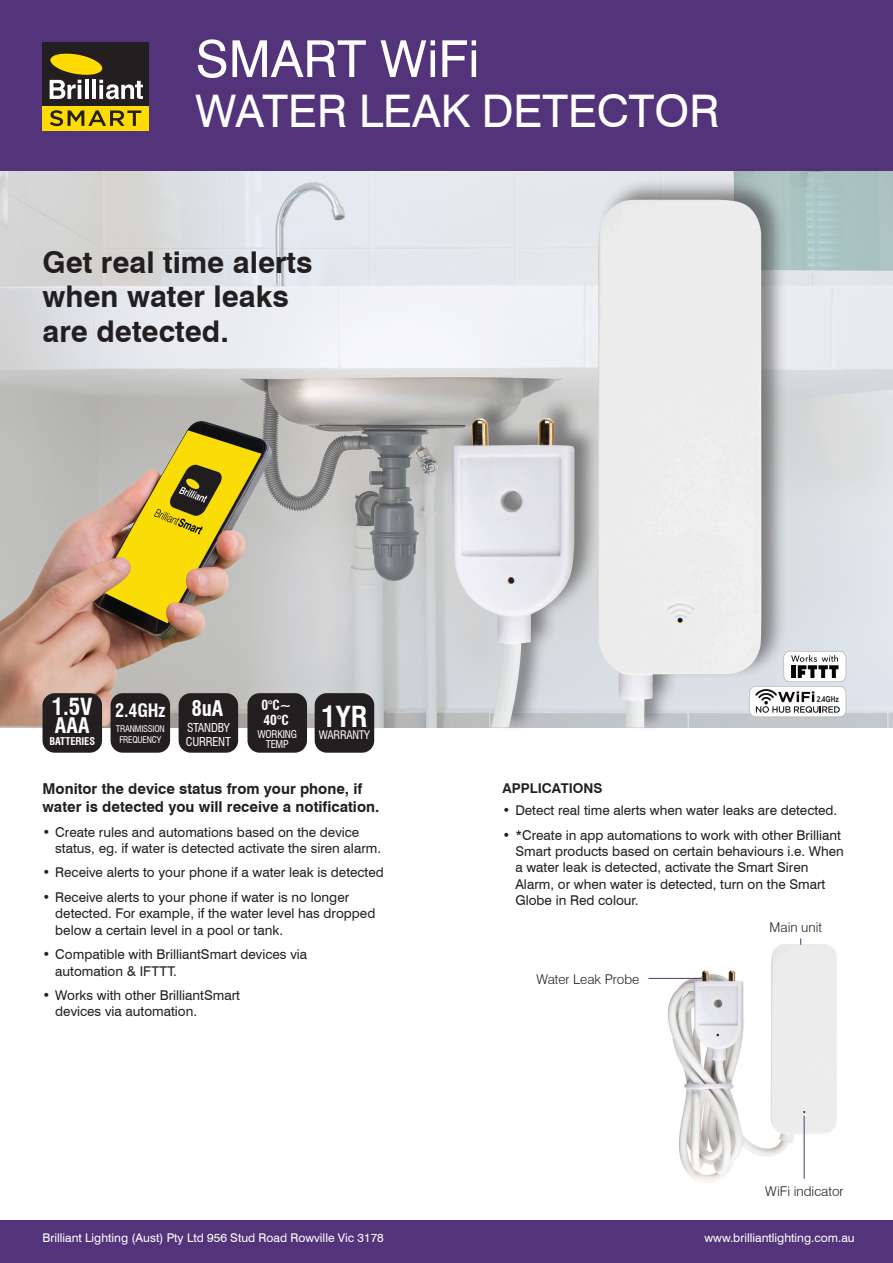
<style>
.page{position:relative;width:893px;height:1263px;background:#fff}
.page>*{position:absolute;margin:0;border:0;box-sizing:border-box;transform-origin:0 0}
.t1{font:51px "Swiss 721 BT";color:#fff}
.t2{font:45px "Swiss 721 BT";color:#fff}
.reason_for_buying{font:700 30px/34.5px "Swiss 721 BT";color:#231f20}
.Icon_main{font:700 condensed 28.35px "Swiss 721 BT";color:#fff}
.Icon_main-2{font:700 condensed 22.95px "Swiss 721 BT";color:#fff}
.Icon_main-3{font:700 condensed 21px "Swiss 721 BT";letter-spacing:.005em;color:#fff}
.Icon_main-4{font:700 condensed 18px "Swiss 721 BT";color:#fff}
.body_text{font:700 15px/18px "Swiss 721 BT";color:#231f20}
.t3{font:13.5px/16.2px "Swiss 721 BT";color:#231f20}
.features_bullets{font:700 13.5px "Swiss 721 BT";color:#231f20}
.Icon_main-5{font:700 condensed 13.5px/15px "Swiss 721 BT";color:#fff}
.tech_specs_body{font:300 13.35px "Swiss 721 BT";color:#231f20}
.t4{font:12px "Swiss 721 BT";color:#fff}
.icon_2nd{font:condensed 12px "Swiss 721 BT";letter-spacing:-.02em;color:#fff}
.icon_2nd-2{font:condensed 11.55px "Swiss 721 BT";letter-spacing:-.02em;color:#fff}
.icon_2nd-3{font:condensed 10.5px/10.5px "Swiss 721 BT";letter-spacing:-.02em;color:#fff;text-align:center}
.Icon_main-6{font:700 condensed 10.5px "Swiss 721 BT";letter-spacing:-.005em;color:#fff}
.icon_2nd-4{font:condensed 9px/10.5px "Swiss 721 BT";letter-spacing:-.02em;color:#fff;text-align:center}
.t5{font:700 8.1px "Arial Narrow";color:#231f20}
</style>
<div class="page">
<img style="left:0;top:170px;width:893px;height:557px">
<div style="left:0;top:0;width:893px;height:170px;background:#53347b"></div>
<div style="left:43px;top:106px;width:106px;height:24px;background:#ffdc01"></div>
<svg style="left:50px;top:110px;width:91px;height:16px"></svg>
<div style="left:43px;top:43px;width:106px;height:63px;background:#231f20"></div>
<svg style="left:50px;top:53px;width:93px;height:46px"></svg>
<div style="left:0;top:1220px;width:893px;height:43px;background:#53347b"></div>
<img style="left:0;top:421px;width:272px;height:305px">
<div style="left:111px;top:693px;width:59px;height:60px;background:#231f20;border-radius:12px"></div>
<div style="left:179px;top:693px;width:59px;height:60px;background:#231f20;border-radius:12px"></div>
<div style="left:247px;top:693px;width:60px;height:60px;background:#231f20;border-radius:12px"></div>
<div style="left:43px;top:693px;width:59px;height:60px;background:#231f20;border-radius:12px"></div>
<div style="left:315px;top:693px;width:59px;height:60px;background:#231f20;border-radius:12px"></div>
<div style="left:596px;top:177px;width:192px;height:556px;background:#231f20;opacity:.5"></div>
<img style="left:597px;top:200px;width:165px;height:527px">
<div style="left:450px;top:396px;width:151px;height:337px;background:#231f20;opacity:.5"></div>
<img style="left:452px;top:418px;width:123px;height:309px">
<svg style="left:749px;top:651px;width:97px;height:66px"></svg>
<img style="left:657px;top:938px;width:180px;height:244px">
<hr style="left:649px;top:978px;width:53px;height:1px;background:#53347b">
<hr style="left:804px;top:1116px;width:1px;height:63px;background:#53347b">
<p class="t1" style="left:196px;top:28px;width:285px">SMART WiFi</p>
<p class="t2" style="left:196px;top:83px;width:525px">WATER LEAK DETECTOR</p>
<p class="reason_for_buying" style="left:43px;top:245px;width:272px">Get real time alerts when water leaks are detected.</p>
<p class="Icon_main-2" style="left:52px;top:693px;width:42px">1.5V</p>
<p class="Icon_main-3" style="left:55px;top:713px;width:37px">AAA</p>
<p class="Icon_main-6" style="left:49px;top:735px;width:47px">BATTERIES</p>
<p class="Icon_main-4" style="left:115px;top:699px;width:52px">2.4GHz</p>
<p class="Icon_main-3" style="left:191px;top:696px;width:33px">8uA</p>
<p class="Icon_main-5" style="left:261px;top:698px;width:31px">0°C~<br>40°C</p>
<p class="icon_2nd-4" style="left:116px;top:724px;width:50px">TRANMISSION<br>FREQUENCY</p>
<p class="icon_2nd" style="left:187px;top:720px;width:44px">STANDBY</p>
<p class="icon_2nd" style="left:186px;top:734px;width:46px">CURRENT</p>
<p class="icon_2nd-3" style="left:257px;top:729px;width:41px">WORKING<br>TEMP</p>
<p class="Icon_main" style="left:322px;top:700px;width:47px">1YR</p>
<p class="icon_2nd-2" style="left:319px;top:728px;width:53px">WARRANTY</p>
<p class="body_text" style="left:43px;top:779px;width:338px">Monitor the device status from your phone, if water is detected you will receive a notification.</p>
<p class="t3" style="left:55px;top:823px;width:327px;text-indent:-13px">• Create rules and automations based on the device status, eg. if water is detected activate the siren alarm.</p>
<p class="t3" style="left:43px;top:864px;width:343px">• Receive alerts to your phone if a water leak is detected</p>
<p class="t3" style="left:55px;top:889px;width:322px;text-indent:-13px">• Receive alerts to your phone if water is no longer detected. For example, if the water level has dropped below a certain level in a pool or tank.</p>
<p class="t3" style="left:55px;top:946px;width:253px;text-indent:-13px">• Compatible with BrilliantSmart devices via automation &amp; IFTTT.</p>
<p class="t3" style="left:55px;top:987px;width:186px;text-indent:-13px">• Works with other BrilliantSmart devices via automation.</p>
<p class="t5" style="left:817px;top:693px;width:23px">2.4GHz</p>
<p class="features_bullets" style="left:503px;top:780px;width:101px">APPLICATIONS</p>
<p class="t3" style="left:503px;top:802px;width:336px">• Detect real time alerts when water leaks are detected.</p>
<p class="t3" style="left:515px;top:827px;width:330px;text-indent:-13px">• *Create in app automations to work with other Brilliant Smart products based on certain behaviours i.e. When a water leak is detected, activate the Smart Siren Alarm, or when water is detected, turn on the Smart Globe in Red colour.</p>
<p class="tech_specs_body" style="left:536px;top:971px;width:104px">Water Leak Probe</p>
<p class="tech_specs_body" style="left:769px;top:919px;width:54px">Main unit</p>
<p class="tech_specs_body" style="left:765px;top:1182px;width:80px">WiFi indicator</p>
<p class="t4" style="left:43px;top:1231px;width:343px">Brilliant Lighting (Aust) Pty Ltd 956 Stud Road Rowville Vic 3178</p>
<p class="t4" style="left:704px;top:1231px;width:152px">www.brilliantlighting.com.au</p>
</div>
